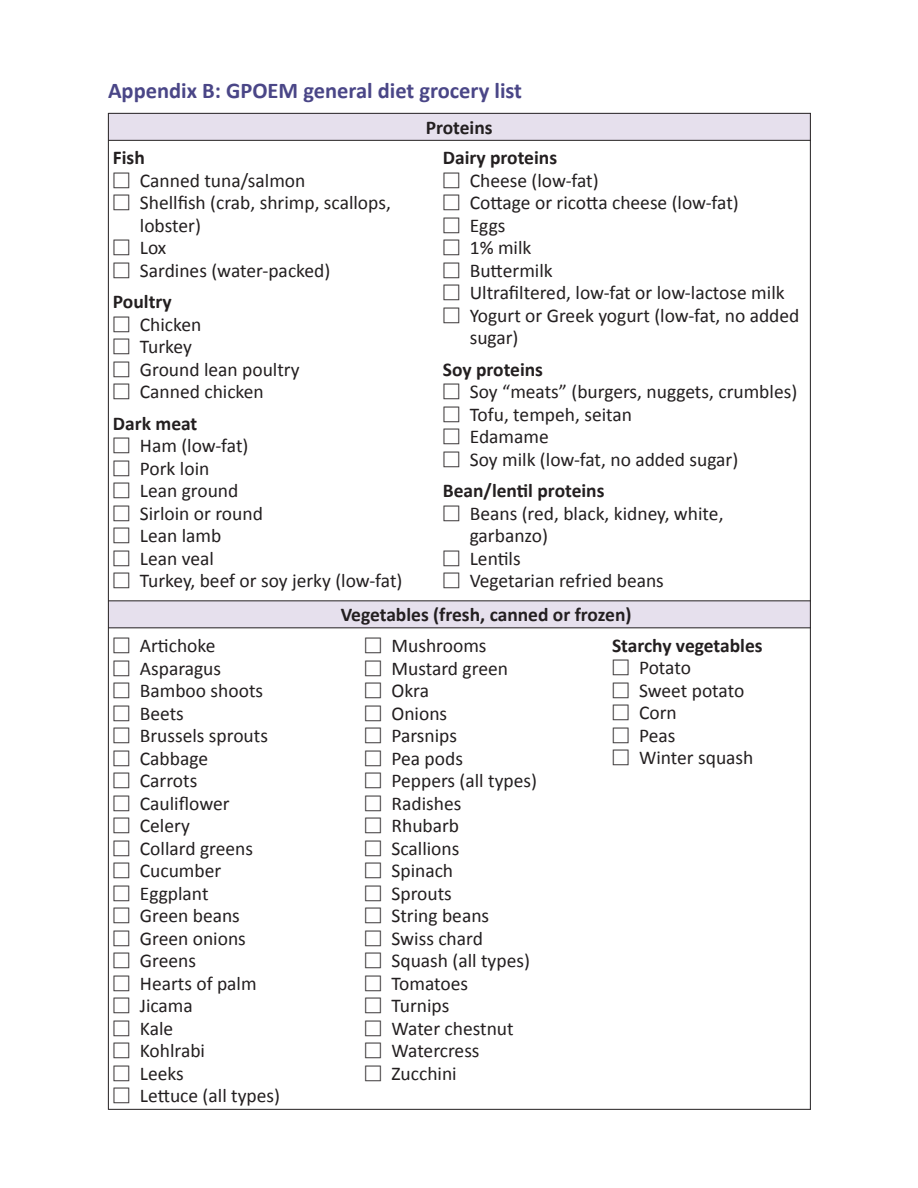
<style>
.page{position:relative;width:918px;height:1188px;background:#fff}
.page>*{position:absolute;margin:0;border:0;box-sizing:border-box;transform-origin:0 0}
.t1{font:700 22.5px "Calibri";color:#4a4687}
.text{font:19.5px/22.5px "Calibri";color:#231f20}
.text-2{font:700 19.5px "Calibri";color:#231f20}
.secondaryheading{font:700 19.5px "Calibri";color:#231f20}
.s1{font-family:"Universal Newswith Comm Pi"}
</style>
<div class="page">
<div style="left:109px;top:113px;width:702px;height:27px;background:#e6e0ed"></div>
<div style="left:109px;top:601px;width:702px;height:26px;background:#e6e0ed"></div>
<hr style="left:108px;top:113px;width:703px;height:1px;background:#231f20">
<hr style="left:108px;top:600px;width:703px;height:1px;background:#231f20">
<hr style="left:108px;top:140px;width:703px;height:1px;background:#231f20">
<hr style="left:108px;top:627px;width:703px;height:1px;background:#231f20">
<hr style="left:108px;top:1109px;width:703px;height:1px;background:#231f20">
<hr style="left:108px;top:113px;width:1px;height:997px;background:#231f20">
<hr style="left:810px;top:113px;width:1px;height:997px;background:#231f20">
<p class="t1" style="left:108px;top:76px;width:416px">Appendix B: GPOEM general diet grocery list</p>
<p class="secondaryheading" style="left:426px;top:115px;width:68px">Proteins</p>
<p class="text-2" style="left:113px;top:146px;width:33px">Fish</p>
<p class="text" style="left:113px;top:168px;width:194px"><span class="s1">M</span> Canned tuna/salmon</p>
<p class="text" style="left:140px;top:191px;width:253px;text-indent:-27px"><span class="s1">M</span> Shellfish (crab, shrimp, scallops, lobster)</p>
<p class="text" style="left:113px;top:236px;width:55px"><span class="s1">M</span> Lox</p>
<p class="text" style="left:113px;top:258px;width:219px"><span class="s1">M</span> Sardines (water-packed)</p>
<p class="text-2" style="left:113px;top:290px;width:60px">Poultry</p>
<p class="text" style="left:113px;top:312px;width:90px"><span class="s1">M</span> Chicken</p>
<p class="text" style="left:113px;top:335px;width:80px"><span class="s1">M</span> Turkey</p>
<p class="text" style="left:113px;top:357px;width:188px"><span class="s1">M</span> Ground lean poultry</p>
<p class="text" style="left:113px;top:380px;width:152px"><span class="s1">M</span> Canned chicken</p>
<p class="text-2" style="left:113px;top:411px;width:86px">Dark meat</p>
<p class="text" style="left:113px;top:434px;width:137px"><span class="s1">M</span> Ham (low-fat)</p>
<p class="text" style="left:113px;top:456px;width:98px"><span class="s1">M</span> Pork loin</p>
<p class="text" style="left:113px;top:479px;width:127px"><span class="s1">M</span> Lean ground</p>
<p class="text" style="left:113px;top:501px;width:152px"><span class="s1">M</span> Sirloin or round</p>
<p class="text" style="left:113px;top:524px;width:110px"><span class="s1">M</span> Lean lamb</p>
<p class="text" style="left:113px;top:546px;width:103px"><span class="s1">M</span> Lean veal</p>
<p class="text" style="left:113px;top:569px;width:291px"><span class="s1">M</span> Turkey, beef or soy jerky (low-fat)</p>
<p class="text-2" style="left:443px;top:146px;width:116px">Dairy proteins</p>
<p class="text" style="left:443px;top:168px;width:157px"><span class="s1">M</span> Cheese (low-fat)</p>
<p class="text" style="left:443px;top:191px;width:298px"><span class="s1">M</span> Cottage or ricotta cheese (low-fat)</p>
<p class="text" style="left:443px;top:213px;width:64px"><span class="s1">M</span> Eggs</p>
<p class="text" style="left:443px;top:236px;width:90px"><span class="s1">M</span> 1% milk</p>
<p class="text" style="left:443px;top:258px;width:111px"><span class="s1">M</span> Buttermilk</p>
<p class="text" style="left:443px;top:281px;width:343px"><span class="s1">M</span> Ultrafiltered, low-fat or low-lactose milk</p>
<p class="text" style="left:470px;top:303px;width:331px;text-indent:-27px"><span class="s1">M</span> Yogurt or Greek yogurt (low-fat, no added sugar)</p>
<p class="text-2" style="left:443px;top:357px;width:102px">Soy proteins</p>
<p class="text" style="left:443px;top:380px;width:356px"><span class="s1">M</span> Soy “meats” (burgers, nuggets, crumbles)</p>
<p class="text" style="left:443px;top:402px;width:191px"><span class="s1">M</span> Tofu, tempeh, seitan</p>
<p class="text" style="left:443px;top:425px;width:108px"><span class="s1">M</span> Edamame</p>
<p class="text" style="left:443px;top:447px;width:297px"><span class="s1">M</span> Soy milk (low-fat, no added sugar)</p>
<p class="text-2" style="left:443px;top:479px;width:163px">Bean/lentil proteins</p>
<p class="text" style="left:470px;top:501px;width:255px;text-indent:-27px"><span class="s1">M</span> Beans (red, black, kidney, white, garbanzo)</p>
<p class="text" style="left:443px;top:546px;width:79px"><span class="s1">M</span> Lentils</p>
<p class="text" style="left:443px;top:569px;width:223px"><span class="s1">M</span> Vegetarian refried beans</p>
<p class="text" style="left:113px;top:633px;width:104px"><span class="s1">M</span> Artichoke</p>
<p class="text" style="left:113px;top:656px;width:110px"><span class="s1">M</span> Asparagus</p>
<p class="text" style="left:113px;top:678px;width:152px"><span class="s1">M</span> Bamboo shoots</p>
<p class="text" style="left:113px;top:701px;width:73px"><span class="s1">M</span> Beets</p>
<p class="text" style="left:113px;top:723px;width:157px"><span class="s1">M</span> Brussels sprouts</p>
<p class="text" style="left:113px;top:746px;width:97px"><span class="s1">M</span> Cabbage</p>
<p class="text" style="left:113px;top:768px;width:86px"><span class="s1">M</span> Carrots</p>
<p class="text" style="left:113px;top:791px;width:118px"><span class="s1">M</span> Cauliflower</p>
<p class="text" style="left:113px;top:813px;width:79px"><span class="s1">M</span> Celery</p>
<p class="text" style="left:113px;top:836px;width:142px"><span class="s1">M</span> Collard greens</p>
<p class="text" style="left:113px;top:858px;width:110px"><span class="s1">M</span> Cucumber</p>
<p class="text" style="left:113px;top:881px;width:97px"><span class="s1">M</span> Eggplant</p>
<p class="text" style="left:113px;top:903px;width:129px"><span class="s1">M</span> Green beans</p>
<p class="text" style="left:113px;top:926px;width:135px"><span class="s1">M</span> Green onions</p>
<p class="text" style="left:113px;top:948px;width:85px"><span class="s1">M</span> Greens</p>
<p class="text" style="left:113px;top:971px;width:145px"><span class="s1">M</span> Hearts of palm</p>
<p class="text" style="left:113px;top:993px;width:82px"><span class="s1">M</span> Jicama</p>
<p class="text" style="left:113px;top:1016px;width:62px"><span class="s1">M</span> Kale</p>
<p class="text" style="left:113px;top:1038px;width:94px"><span class="s1">M</span> Kohlrabi</p>
<p class="text" style="left:113px;top:1061px;width:72px"><span class="s1">M</span> Leeks</p>
<p class="text" style="left:113px;top:1083px;width:169px"><span class="s1">M</span> Lettuce (all types)</p>
<p class="secondaryheading" style="left:341px;top:603px;width:292px">Vegetables (fresh, canned or frozen)</p>
<p class="text" style="left:364px;top:633px;width:124px"><span class="s1">M</span> Mushrooms</p>
<p class="text" style="left:364px;top:656px;width:145px"><span class="s1">M</span> Mustard green</p>
<p class="text" style="left:364px;top:678px;width:66px"><span class="s1">M</span> Okra</p>
<p class="text" style="left:364px;top:701px;width:84px"><span class="s1">M</span> Onions</p>
<p class="text" style="left:364px;top:723px;width:94px"><span class="s1">M</span> Parsnips</p>
<p class="text" style="left:364px;top:746px;width:100px"><span class="s1">M</span> Pea pods</p>
<p class="text" style="left:364px;top:768px;width:174px"><span class="s1">M</span> Peppers (all types)</p>
<p class="text" style="left:364px;top:791px;width:98px"><span class="s1">M</span> Radishes</p>
<p class="text" style="left:364px;top:813px;width:96px"><span class="s1">M</span> Rhubarb</p>
<p class="text" style="left:364px;top:836px;width:96px"><span class="s1">M</span> Scallions</p>
<p class="text" style="left:364px;top:858px;width:90px"><span class="s1">M</span> Spinach</p>
<p class="text" style="left:364px;top:881px;width:89px"><span class="s1">M</span> Sprouts</p>
<p class="text" style="left:364px;top:903px;width:126px"><span class="s1">M</span> String beans</p>
<p class="text" style="left:364px;top:926px;width:120px"><span class="s1">M</span> Swiss chard</p>
<p class="text" style="left:364px;top:948px;width:167px"><span class="s1">M</span> Squash (all types)</p>
<p class="text" style="left:364px;top:971px;width:105px"><span class="s1">M</span> Tomatoes</p>
<p class="text" style="left:364px;top:993px;width:86px"><span class="s1">M</span> Turnips</p>
<p class="text" style="left:364px;top:1016px;width:151px"><span class="s1">M</span> Water chestnut</p>
<p class="text" style="left:364px;top:1038px;width:117px"><span class="s1">M</span> Watercress</p>
<p class="text" style="left:364px;top:1061px;width:94px"><span class="s1">M</span> Zucchini</p>
<p class="text-2" style="left:612px;top:633px;width:152px">Starchy vegetables</p>
<p class="text" style="left:612px;top:656px;width:81px"><span class="s1">M</span> Potato</p>
<p class="text" style="left:612px;top:678px;width:134px"><span class="s1">M</span> Sweet potato</p>
<p class="text" style="left:612px;top:701px;width:66px"><span class="s1">M</span> Corn</p>
<p class="text" style="left:612px;top:723px;width:65px"><span class="s1">M</span> Peas</p>
<p class="text" style="left:612px;top:746px;width:143px"><span class="s1">M</span> Winter squash</p>
</div>
